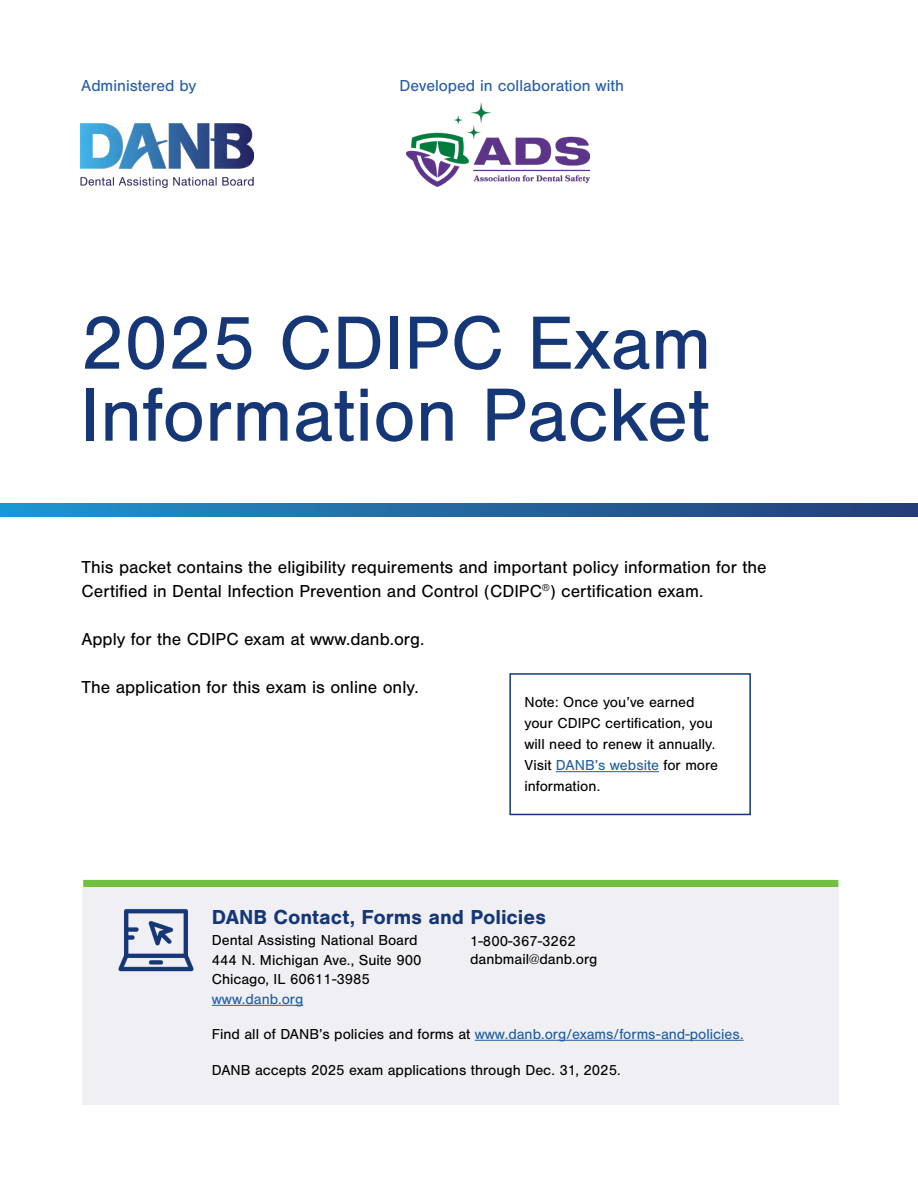
<style>
.page{position:relative;width:918px;height:1188px;background:#fff}
.page>*{position:absolute;margin:0;border:0;box-sizing:border-box;transform-origin:0 0}
.t1{font:78px/72px "Nimbus San";color:#153778}
.t2{font:700 21px "Nimbus San";color:#153778}
.t3{font:18px/24px "Nimbus San";color:#000}
.t4{font:16.5px "Nimbus San";color:#265ca8}
.t5{font:15px/21px "Nimbus San";color:#000}
.t6{font:15px "Nimbus San";color:#215e9e}
.s1{color:#215e9e}
.s2{color:#000}
</style>
<div class="page">
<hr style="left:556px;top:771px;width:103px;height:1px;background:#215e9e">
<div style="left:509px;top:673px;width:242px;height:142px;border:2px solid #153778"></div>
<img style="left:81px;top:123px;width:173px;height:64px">
<img style="left:407px;top:102px;width:182px;height:84px">
<div style="left:83px;top:880px;width:755px;height:7px;background:#72bf44"></div>
<div style="left:83px;top:887px;width:756px;height:218px;background:#efeff4"></div>
<svg style="left:0;top:504px;width:918px;height:13px;background:#2269a0"></svg>
<hr style="left:212px;top:1005px;width:91px;height:1px;background:#215e9e">
<hr style="left:475px;top:1040px;width:269px;height:1px;background:#215e9e">
<img style="left:118px;top:908px;width:76px;height:64px">
<p class="t4" style="left:81px;top:77px;width:117px">Administered by</p>
<p class="t4" style="left:400px;top:77px;width:226px">Developed in collaboration with</p>
<h1 class="t1" style="left:81px;top:308px;width:632px">2025 CDIPC Exam<br>Information Packet</h1>
<p class="t3" style="left:81px;top:556px;width:687px">This packet contains the eligibility requirements and important policy information for the<br>Certified in Dental Infection Prevention and Control (CDIPC<sup>®</sup>) certification exam.</p>
<p class="t3" style="left:81px;top:628px;width:345px">Apply for the CDIPC exam at www.danb.org.</p>
<p class="t3" style="left:81px;top:676px;width:339px">The application for this exam is online only.</p>
<p class="t5" style="left:524px;top:692px;width:195px">Note: Once you’ve earned your CDIPC certification, you will need to renew it annually.<br>Visit <span class="s1">DANB’s website</span> for more information.</p>
<h2 class="t2" style="left:212px;top:906px;width:336px">DANB Contact, Forms and Policies</h2>
<p class="t5" style="left:212px;top:931px;width:211px;line-height:19.5px">Dental Assisting National Board<br>444 N. Michigan Ave., Suite 900<br>Chicago, IL 60611-3985</p>
<p class="t6" style="left:212px;top:991px;width:93px">www.danb.org</p>
<p class="t5" style="left:470px;top:932px;width:129px;line-height:18px">1-800-367-3262 danbmail@danb.org</p>
<p class="t6" style="left:212px;top:1026px;width:533px"><span class="s2">Find all of DANB’s policies and forms at</span> www.danb.org/exams/forms-and-policies.</p>
<p class="t5" style="left:212px;top:1060px;width:410px">DANB accepts 2025 exam applications through Dec. 31, 2025.</p>
</div>
